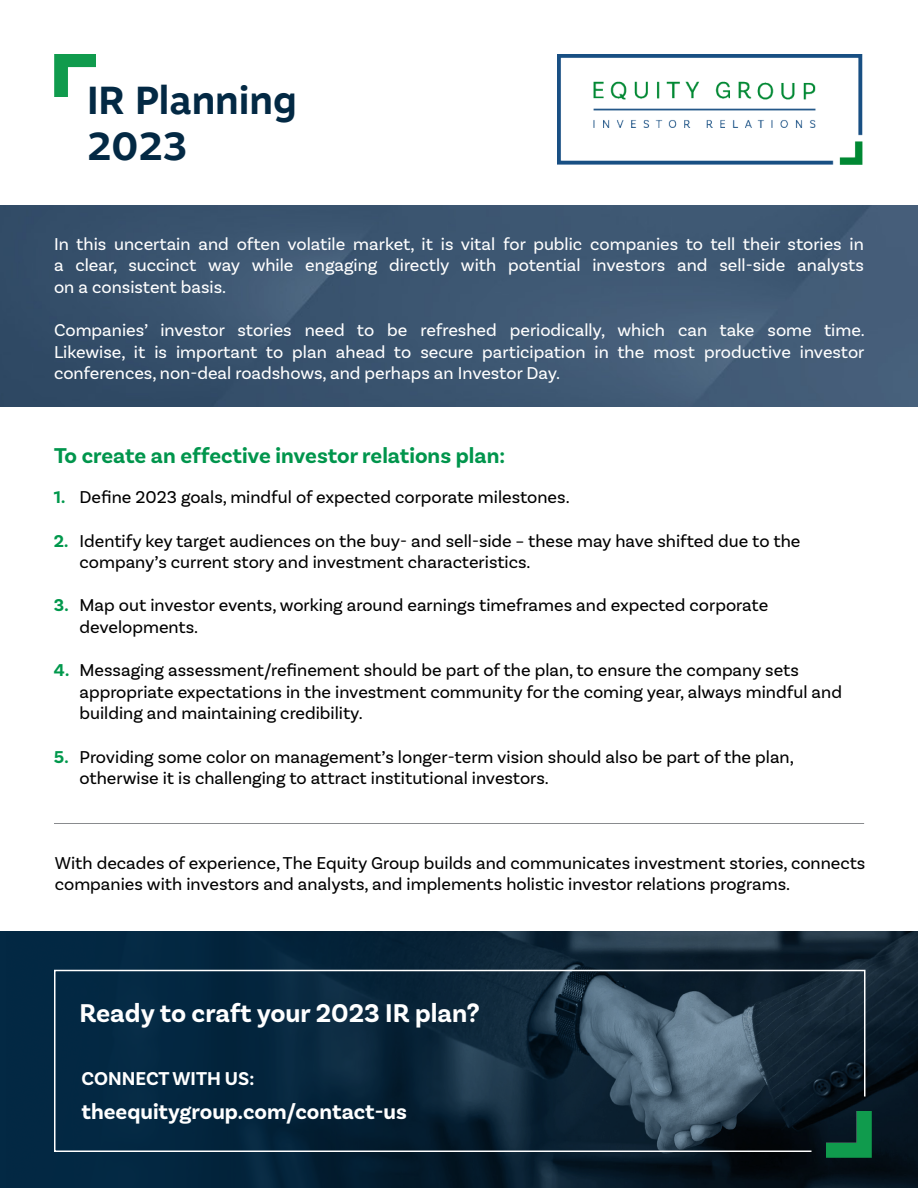
<style>
.page{position:relative;width:918px;height:1188px;background:#fff}
.page>*{position:absolute;margin:0;border:0;box-sizing:border-box;transform-origin:0 0}
.t1{font:700 39px/45.3px "Motiva Sans";color:#032944}
.t2{font:700 27px "Basic Sans";color:#fff}
.t3{font:700 22.5px "Basic Sans";color:#00954c}
.t4{font:700 22.5px "Basic Sans";color:#fff}
.t5{font:700 19.5px "Basic Sans";color:#fff}
.t6{font:18px/21.6px "Basic Sans";color:#000}
.t7{font:18px/21.6px "Basic Sans";color:#fff;text-align:justify}
.t8{font:700 18px "Basic Sans";color:#00984c}
</style>
<div class="page">
<svg style="left:698px;top:932px;width:220px;height:256px"></svg>
<svg style="left:375px;top:932px;width:323px;height:256px"></svg>
<img style="left:0;top:206px;width:918px;height:200px">
<img style="left:54px;top:54px;width:42px;height:43px">
<img style="left:558px;top:55px;width:304px;height:110px">
<hr style="left:54px;top:823px;width:810px;height:1px;background:#898b8e">
<div style="left:0;top:932px;width:375px;height:256px;background:linear-gradient(to right,#032a47,#042136)"></div>
<svg style="left:53px;top:969px;width:813px;height:184px"></svg>
<img style="left:826px;top:1112px;width:46px;height:46px">
<h1 class="t1" style="left:87px;top:77px;width:211px">IR Planning<br>2023</h1>
<p class="t7" style="left:54px;top:233px;width:811px">In this uncertain and often volatile market, it is vital for public companies to tell their stories in a clear, succinct way while engaging directly with potential investors and sell-side analysts on a consistent basis.</p>
<p class="t7" style="left:54px;top:319px;width:812px">Companies’ investor stories need to be refreshed periodically, which can take some time.<br>Likewise, it is important to plan ahead to secure participation in the most productive investor conferences, non-deal roadshows, and perhaps an Investor Day.</p>
<p class="t3" style="left:54px;top:442px;width:453px">To create an effective investor relations plan:</p>
<p class="t6" style="left:80px;top:486px;width:492px">Define 2023 goals, mindful of expected corporate milestones.</p>
<p class="t6" style="left:80px;top:530px;width:722px">Identify key target audiences on the buy- and sell-side – these may have shifted due to the company’s current story and investment characteristics.</p>
<p class="t6" style="left:80px;top:594px;width:690px">Map out investor events, working around earnings timeframes and expected corporate developments.</p>
<p class="t6" style="left:80px;top:659px;width:764px">Messaging assessment/refinement should be part of the plan, to ensure the company sets appropriate expectations in the investment community for the coming year, always mindful and building and maintaining credibility.</p>
<p class="t6" style="left:80px;top:746px;width:716px">Providing some color on management’s longer-term vision should also be part of the plan, otherwise it is challenging to attract institutional investors.</p>
<p class="t8" style="left:54px;top:487px;width:13px">1.</p>
<p class="t8" style="left:54px;top:530px;width:16px">2.</p>
<p class="t8" style="left:54px;top:595px;width:16px">3.</p>
<p class="t8" style="left:54px;top:659px;width:17px">4.</p>
<p class="t8" style="left:54px;top:746px;width:16px">5.</p>
<p class="t6" style="left:55px;top:852px;width:812px">With decades of experience, The Equity Group builds and communicates investment stories, connects companies with investors and analysts, and implements holistic investor relations programs.</p>
<h2 class="t2" style="left:80px;top:997px;width:402px">Ready to craft your 2023 IR plan?</h2>
<p class="t5" style="left:82px;top:1067px;width:174px">CONNECT WITH US:</p>
<p class="t4" style="left:82px;top:1097px;width:327px">theequitygroup.com/contact-us</p>
</div>
